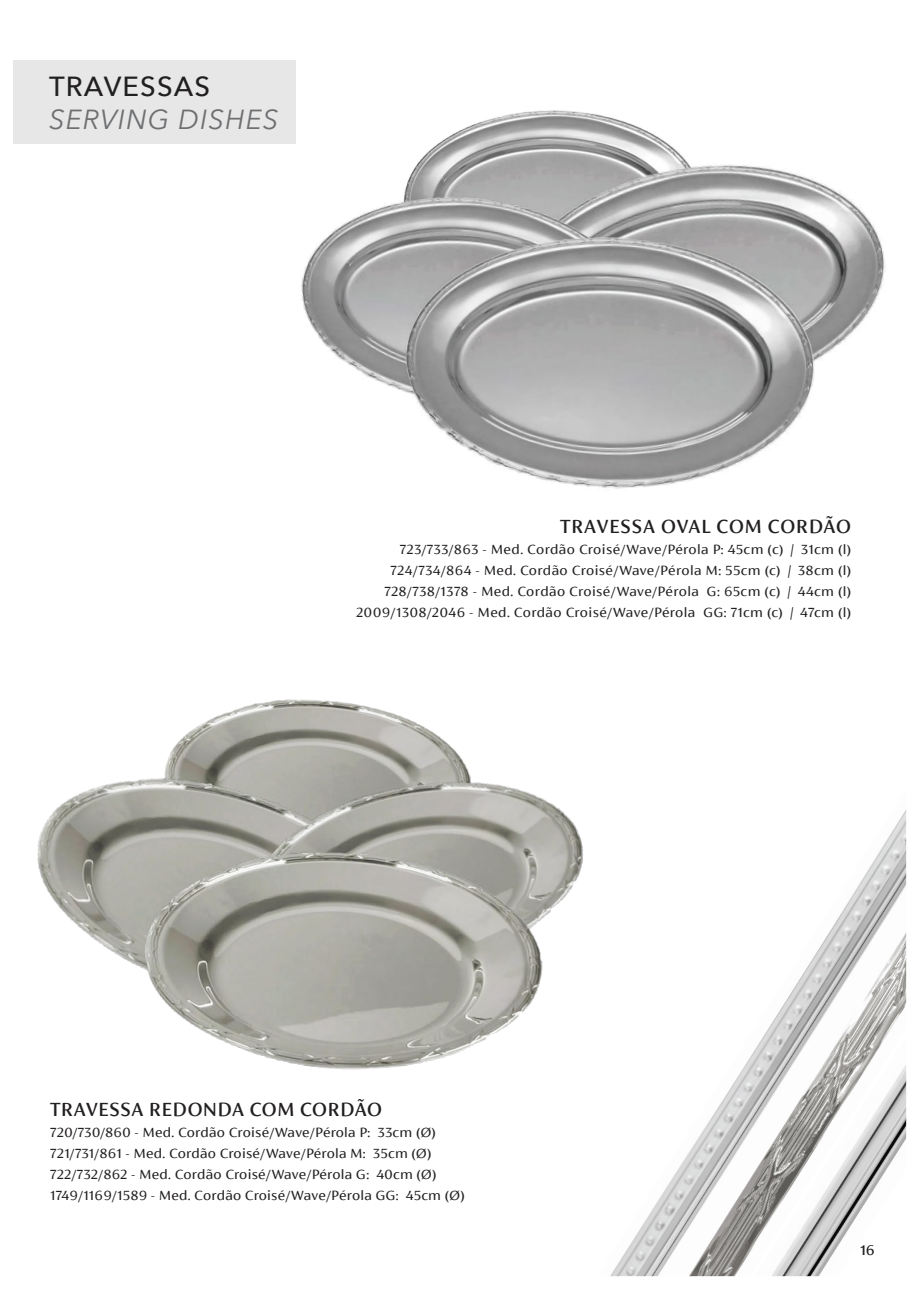
<style>
.page{position:relative;width:919px;height:1289px;background:#fff}
.page>*{position:absolute;margin:0;border:0;box-sizing:border-box;transform-origin:0 0}
.t1{font:italic 27.6px "Avenir Next";letter-spacing:.04em;color:#6e6f71}
.t2{font:500 27.6px "Avenir Next";letter-spacing:.04em;color:#221f20}
.t3{font:500 21px "FS Siena";letter-spacing:.015em;color:#221f20}
.t4{font:500 15.45px "FS Siena";color:#221f20}
.t5{font:15px/21px "FS Siena";letter-spacing:.015em;color:#221f20}
.s1{font-style:italic}
</style>
<div class="page">
<img style="left:37px;top:718px;width:177px;height:248px">
<img style="left:214px;top:699px;width:370px;height:216px">
<div style="left:13px;top:61px;width:282px;height:83px;background:#e7e7e8"></div>
<img style="left:841px;top:194px;width:44px;height:149px">
<img style="left:295px;top:102px;width:354px;height:280px">
<img style="left:139px;top:771px;width:408px;height:299px">
<img style="left:380px;top:132px;width:461px;height:357px">
<img style="left:610px;top:810px;width:296px;height:466px">
<img style="left:675px;top:909px;width:231px;height:367px">
<h1 class="t2" style="left:49px;top:62px;width:162px">TRAVESSAS</h1>
<h1 class="t1" style="left:49px;top:96px;width:230px">SERVING DISHES</h1>
<h2 class="t3" style="left:560px;top:515px;width:292px">TRAVESSA OVAL COM CORDÃO</h2>
<p class="t5" style="left:356px;top:538px;width:496px;text-align:right">723/733/863 - Med. Cordão Croisé/Wave/Pérola P: 45cm (c) <span class="s1">|</span> 31cm (l)<br>724/734/864 - Med. Cordão Croisé/Wave/Pérola M: 55cm (c) <span class="s1">|</span> 38cm (l)<br>728/738/1378 - Med. Cordão Croisé/Wave/Pérola G: 65cm (c) <span class="s1">|</span> 44cm (l)<br>2009/1308/2046 - Med. Cordão Croisé/Wave/Pérola GG: 71cm (c) <span class="s1">|</span> 47cm (l)</p>
<h2 class="t3" style="left:50px;top:1097px;width:333px">TRAVESSA REDONDA COM CORDÃO</h2>
<p class="t5" style="left:50px;top:1121px;width:416px">720/730/860 - Med. Cordão Croisé/Wave/Pérola P: 33cm (Ø)<br>721/731/861 - Med. Cordão Croisé/Wave/Pérola M: 35cm (Ø)<br>722/732/862 - Med. Cordão Croisé/Wave/Pérola G: 40cm (Ø)<br>1749/1169/1589 - Med. Cordão Croisé/Wave/Pérola GG: 45cm (Ø)</p>
<p class="t4" style="left:860px;top:1241px;width:16px">16</p>
</div>
